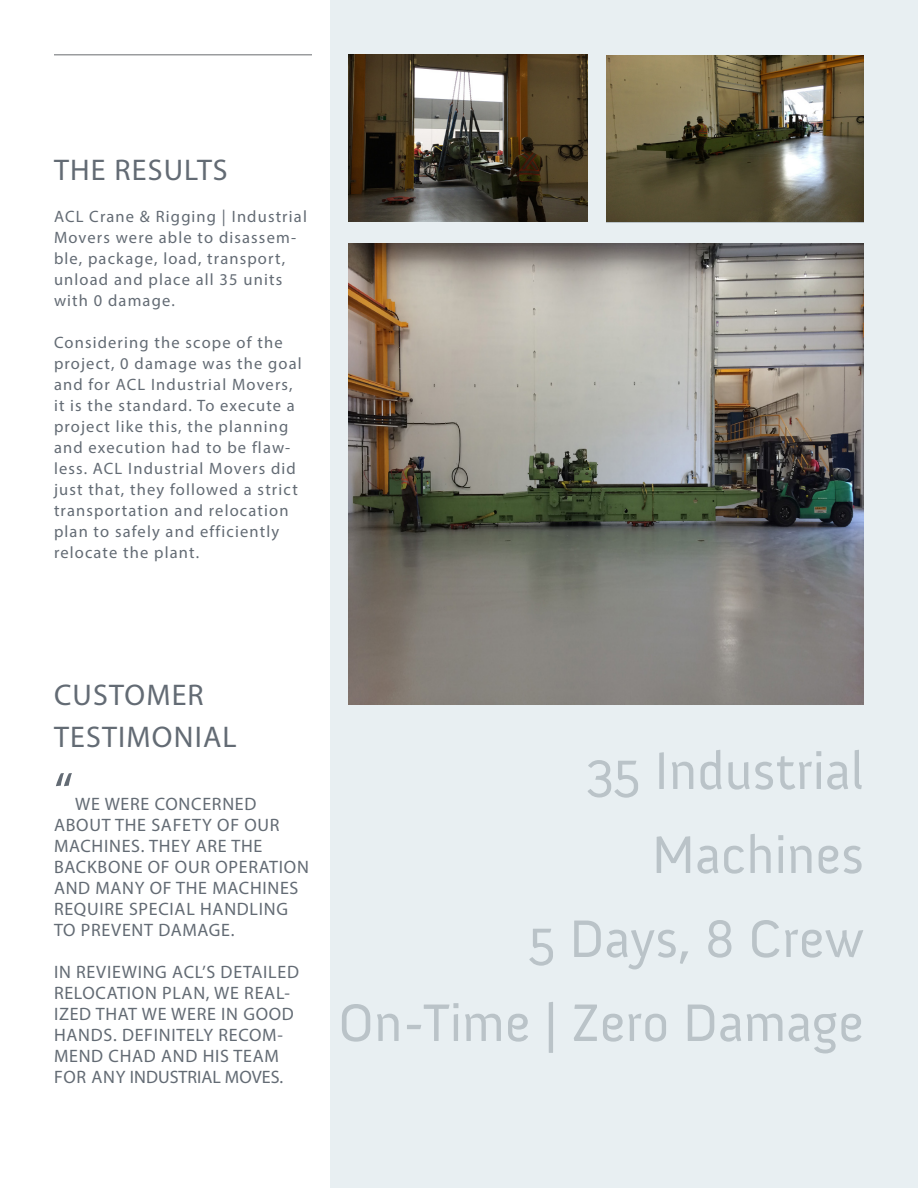
<style>
.page{position:relative;width:918px;height:1188px;background:#fff}
.page>*{position:absolute;margin:0;border:0;box-sizing:border-box;transform-origin:0 0}
.Result_numbers{font:54px "Anivers";color:#bac3c8}
.t1{font:54px "Myriad Pro";color:#636b74}
.Text_heading{font:30px "Myriad Pro";letter-spacing:.04em;color:#636b74}
.t2{font:18px/21px "Myriad Pro";letter-spacing:.04em;color:#636b74}
.t3{font:16.5px/21px "Myriad Pro";letter-spacing:.07em;color:#636b74}
</style>
<div class="page">
<hr style="left:54px;top:54px;width:258px;height:2px;background:#9a9c9e">
<div style="left:330px;top:0;width:588px;height:1188px;background:#e8eff2"></div>
<img style="left:348px;top:54px;width:240px;height:168px">
<img style="left:606px;top:56px;width:258px;height:166px">
<img style="left:348px;top:243px;width:516px;height:462px">
<p class="Text_heading" style="left:54px;top:151px;width:175px">THE RESULTS</p>
<p class="t3" style="left:54px;top:206px;width:254px">ACL Crane &amp; Rigging | Industrial<br>Movers were able to disassem&shy;ble, package, load, transport, unload and place all 35 units with 0 damage.</p>
<p class="t3" style="left:54px;top:332px;width:249px">Considering the scope of the project, 0 damage was the goal and for ACL Industrial Movers, it is the standard. To execute a project like this, the planning and execution had to be flaw&shy;less. ACL Industrial Movers did just that, they followed a strict transportation and relocation plan to safely and efficiently relocate the plant.</p>
<p class="Text_heading" style="left:54px;top:676px;width:151px">CUSTOMER</p>
<p class="Text_heading" style="left:54px;top:718px;width:184px">TESTIMONIAL</p>
<p class="t1" style="left:54px;top:759px;width:21px">“</p>
<p class="t2" style="left:54px;top:793px;width:256px;text-indent:21px">WE WERE CONCERNED<br>ABOUT THE SAFETY OF OUR<br>MACHINES. THEY ARE THE<br>BACKBONE OF OUR OPERATION<br>AND MANY OF THE MACHINES<br>REQUIRE SPECIAL HANDLING<br>TO PREVENT DAMAGE.</p>
<p class="t2" style="left:54px;top:961px;width:247px">IN REVIEWING ACL’S DETAILED<br>RELOCATION PLAN, WE REAL-<br>IZED THAT WE WERE IN GOOD<br>HANDS. DEFINITELY RECOM-<br>MEND CHAD AND HIS TEAM<br>FOR ANY INDUSTRIAL MOVES.</p>
<p class="Result_numbers" style="left:586px;top:741px;width:279px">35 Industrial</p>
<p class="Result_numbers" style="left:652px;top:825px;width:214px">Machines</p>
<p class="Result_numbers" style="left:529px;top:909px;width:336px">5 Days, 8 Crew</p>
<p class="Result_numbers" style="left:338px;top:993px;width:527px">On-Time | Zero Damage</p>
</div>
